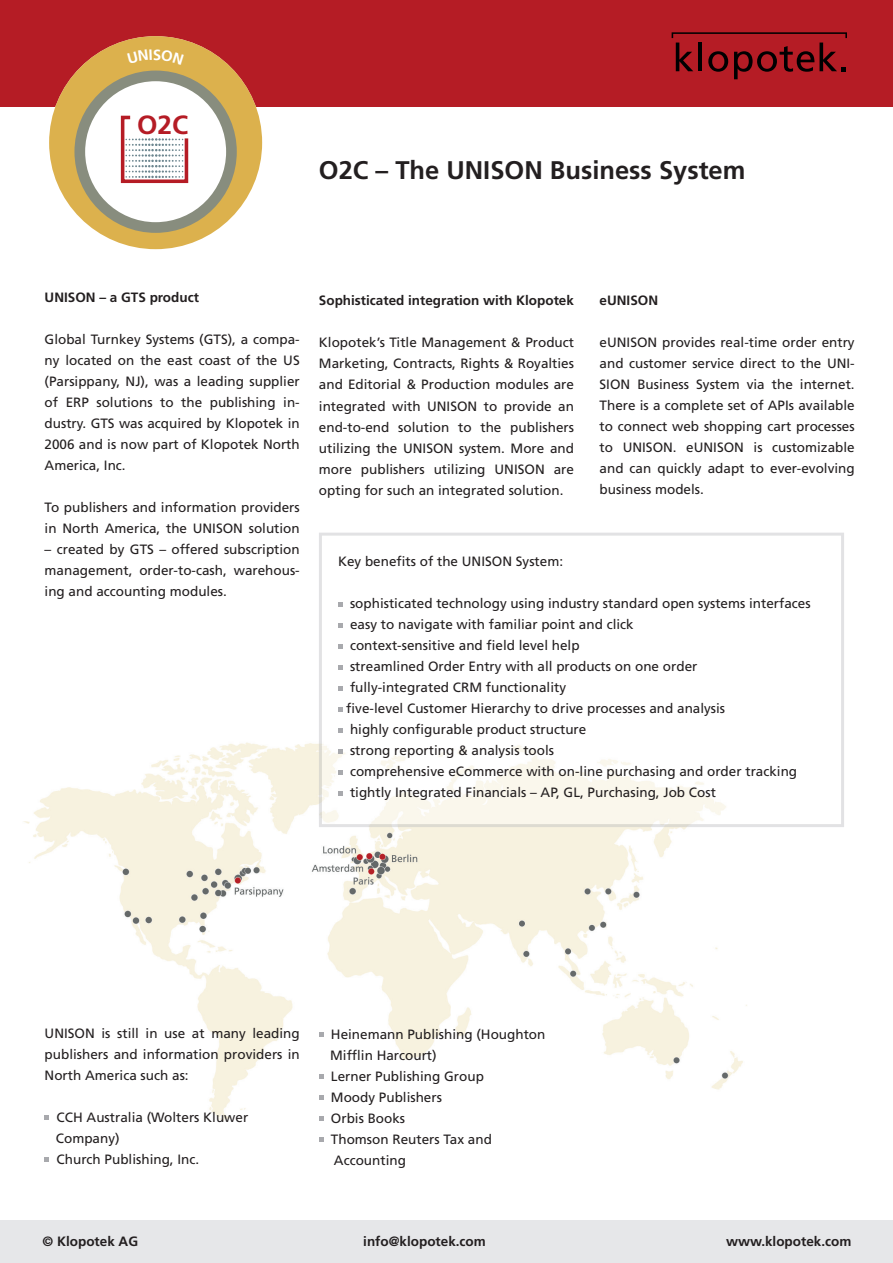
<style>
.page{position:relative;width:893px;height:1263px;background:#fff}
.page>*{position:absolute;margin:0;border:0;box-sizing:border-box;transform-origin:0 0}
.t1{font:700 26.25px "Frutiger";color:#b51c25}
.t2{font:700 25.5px "Frutiger";color:#231f20}
.t3{font:13.5px/21px "Frutiger";color:#231f20;text-align:justify}
.t4{font:700 13.5px "Frutiger";color:#231f20}
</style>
<div class="page">
<img style="left:23px;top:742px;width:724px;height:379px">
<div style="left:0;top:0;width:893px;height:106px;background:#b51c25"></div>
<svg style="left:672px;top:32px;width:175px;height:47px"></svg>
<div style="left:49px;top:36px;width:213px;height:213px;background:#dcb14d;border-radius:50%"></div>
<svg style="left:74px;top:71px;width:163px;height:162px;background:#8b8e7e"></svg>
<div style="left:85px;top:81px;width:141px;height:141px;background:#fff;border-radius:50%"></div>
<svg style="left:121px;top:115px;width:68px;height:68px"></svg>
<div style="left:319px;top:533px;width:525px;height:294px;background:#fff;border:3px solid #bcbdc0"></div>
<svg style="left:338px;top:602px;width:5px;height:4px"></svg>
<svg style="left:338px;top:623px;width:5px;height:4px"></svg>
<svg style="left:338px;top:644px;width:5px;height:4px"></svg>
<svg style="left:338px;top:665px;width:5px;height:4px"></svg>
<svg style="left:338px;top:686px;width:5px;height:4px"></svg>
<svg style="left:338px;top:707px;width:5px;height:4px"></svg>
<svg style="left:338px;top:728px;width:5px;height:4px"></svg>
<svg style="left:338px;top:749px;width:5px;height:4px"></svg>
<svg style="left:338px;top:770px;width:5px;height:4px"></svg>
<svg style="left:338px;top:791px;width:5px;height:4px"></svg>
<svg style="left:45px;top:1115px;width:4px;height:5px"></svg>
<svg style="left:45px;top:1157px;width:4px;height:5px"></svg>
<svg style="left:319px;top:1032px;width:4px;height:5px"></svg>
<svg style="left:319px;top:1074px;width:4px;height:5px"></svg>
<svg style="left:319px;top:1095px;width:4px;height:5px"></svg>
<svg style="left:319px;top:1116px;width:4px;height:5px"></svg>
<svg style="left:319px;top:1137px;width:4px;height:5px"></svg>
<div style="left:0;top:1221px;width:893px;height:42px;background:#e6e7e9"></div>
<h1 class="t1" style="left:137px;top:109px;width:53px">O2C</h1>
<h2 class="t2" style="left:319px;top:155px;width:428px">O2C – The UNISON Business System</h2>
<p class="t4" style="left:45px;top:289px;width:156px">UNISON – a GTS product</p>
<p class="t3" style="left:45px;top:329px;width:257px">Global Turnkey Systems (GTS), a compa&shy;ny located on the east coast of the US (Parsippany, NJ), was a leading supplier of ERP solutions to the publishing in&shy;dustry. GTS was acquired by Klopotek in 2006 and is now part of Klopotek North America, Inc.</p>
<p class="t3" style="left:45px;top:497px;width:257px">To publishers and information providers in North America, the UNISON solution</p>
<p class="t3" style="left:45px;top:539px;width:257px">– created by GTS – offered subscription management, order-to-cash, warehous&shy;ing and accounting modules.</p>
<p class="t4" style="left:319px;top:293px;width:257px">Sophisticated integration with Klopotek</p>
<p class="t3" style="left:319px;top:332px;width:257px">Klopotek’s Title Management &amp; Product Marketing, Contracts, Rights &amp; Royalties and Editorial &amp; Production modules are integrated with UNISON to provide an end-to-end solution to the publishers utilizing the UNISON system. More and more publishers utilizing UNISON are opting for such an integrated solution.</p>
<p class="t4" style="left:600px;top:293px;width:60px">eUNISON</p>
<p class="t3" style="left:600px;top:332px;width:257px">eUNISON provides real-time order entry and customer service direct to the UNI-SION Business System via the internet.<br>There is a complete set of APIs available to connect web shopping cart processes to UNISON. eUNISON is customizable and can quickly adapt to ever-evolving business models.</p>
<p class="t3" style="left:338px;top:551px;width:227px">Key benefits of the UNISON System:</p>
<p class="t3" style="left:346px;top:593px;width:466px;text-align:left">sophisticated technology using industry standard open systems interfaces easy to navigate with familiar point and click<br>context-sensitive and field level help<br>streamlined Order Entry with all products on one order<br>fully-integrated CRM functionality<br>five-level Customer Hierarchy to drive processes and analysis<br>highly configurable product structure<br>strong reporting &amp; analysis tools<br>comprehensive eCommerce with on-line purchasing and order tracking tightly Integrated Financials – AP, GL, Purchasing, Job Cost</p>
<p class="t3" style="left:45px;top:1022px;width:257px">UNISON is still in use at many leading publishers and information providers in North America such as:</p>
<p class="t3" style="left:56px;top:1106px;width:194px;text-align:left">CCH Australia (Wolters Kluwer<br>Company)<br>Church Publishing, Inc.</p>
<p class="t3" style="left:330px;top:1024px;width:217px;text-align:left">Heinemann Publishing (Houghton<br>Mifflin Harcourt)<br>Lerner Publishing Group<br>Moody Publishers<br>Orbis Books<br>Thomson Reuters Tax and<br>Accounting</p>
<p class="t4" style="left:43px;top:1234px;width:97px">© Klopotek AG</p>
<p class="t4" style="left:363px;top:1234px;width:124px">info@klopotek.com</p>
<p class="t4" style="left:726px;top:1234px;width:127px">www.klopotek.com</p>
</div>
